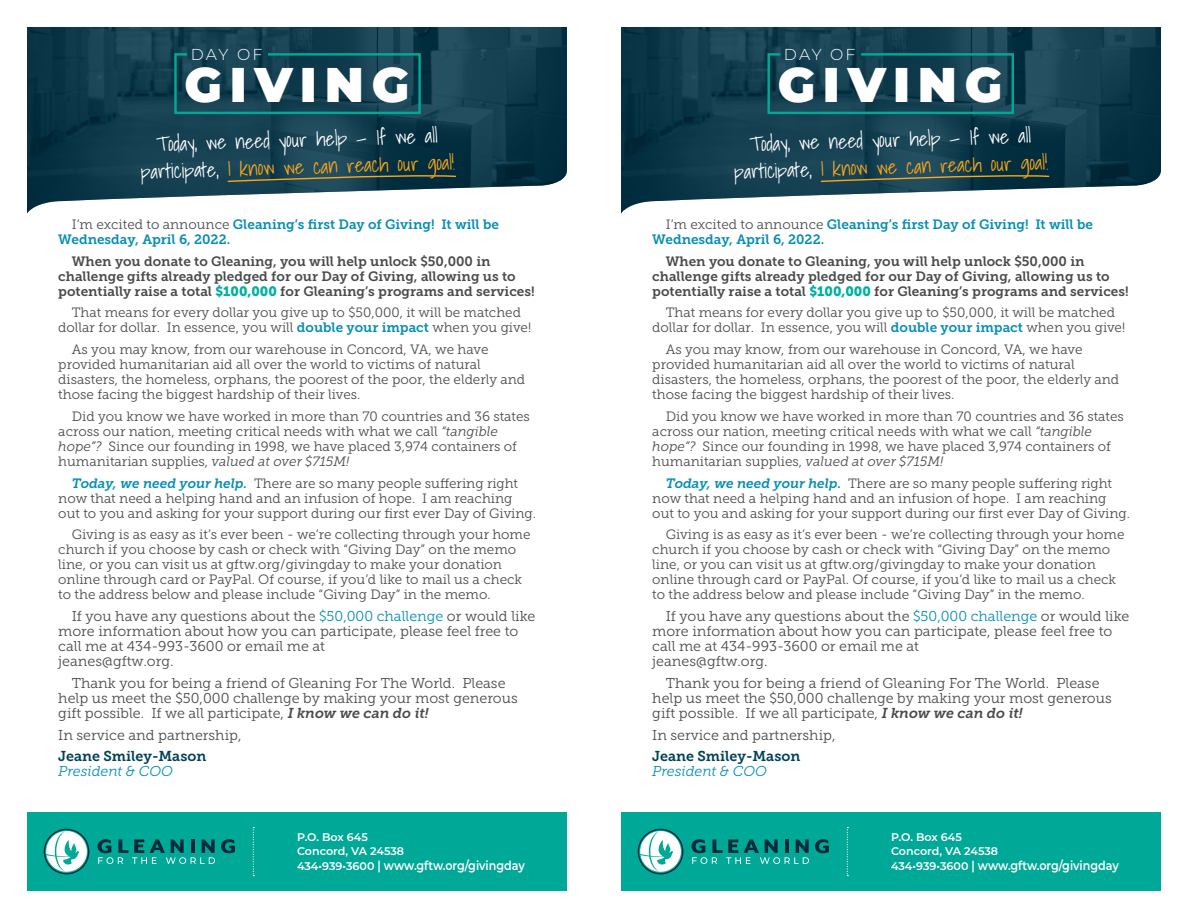
<style>
.page{position:relative;width:1188px;height:918px;background:#fff}
.page>*{position:absolute;margin:0;border:0;box-sizing:border-box;transform-origin:0 0}
.t1{font:900 48.6px "Montserrat";letter-spacing:.16em;color:#fff}
.t2{font:300 20.1px/27.5px "Shadows Into";color:#fff;text-align:center}
.t3{font:300 15.75px "Montserrat";letter-spacing:.13em;color:#fff}
.t4{font:14.25px/15px "Museo Slab 300";color:#494a4b}
.t5{font:14.25px "Museo Slab 700";color:#014154}
.t6{font:italic 14.25px "Museo Slab 300";color:#078eb6}
.t7{font:13.5px/15px "Museo Slab 300";color:#494a4b}
.t8{font:13.5px/15px "Museo Slab 700";color:#494a4b}
.t9{font:13.5px/15px "Museo Slab 700";color:#078eb6}
.t10{font:600 12.6px "Montserrat";color:#fff;scale:.88 1}
.t11{font:600 11.1px/14.1px "Montserrat";letter-spacing:-.005em;color:#fff}
.s1{color:#f9a71b}
.s2{font-family:"Museo Slab 300";color:#494a4b}
.s3{font-family:"Museo Slab 900";color:#00b1a2}
.s4{font-family:"Museo Slab 700";color:#078eb6}
.s5{font-style:italic}
.s6{font-family:"Museo Slab 700";font-style:italic;color:#078eb6}
.s7{color:#078eb6}
.s8{font-family:"Museo Slab 700";font-style:italic}
.s9{font-size:11.1px}
</style>
<div class="page">
<div style="left:27px;top:812px;width:540px;height:79px;background:#00a897"></div>
<div style="left:621px;top:812px;width:540px;height:79px;background:#00a897"></div>
<img style="left:27px;top:27px;width:540px;height:174px">
<img style="left:621px;top:27px;width:540px;height:174px">
<svg style="left:173px;top:52px;width:249px;height:63px;background:#124757"></svg>
<svg style="left:227px;top:174px;width:230px;height:9px;background:#344c46"></svg>
<svg style="left:766px;top:52px;width:249px;height:63px;background:#124857"></svg>
<svg style="left:820px;top:174px;width:230px;height:9px;background:#344c46"></svg>
<div style="left:44px;top:829px;width:45px;height:45px;border:1px solid #002b3d;border-radius:50%"></div>
<svg style="left:46px;top:830px;width:43px;height:42px"></svg>
<div style="left:638px;top:829px;width:45px;height:45px;border:1px solid #002b3d;border-radius:50%"></div>
<svg style="left:640px;top:830px;width:43px;height:42px"></svg>
<svg style="left:221px;top:839px;width:14px;height:14px"></svg>
<svg style="left:815px;top:839px;width:14px;height:14px"></svg>
<svg style="left:97px;top:839px;width:118px;height:25px"></svg>
<svg style="left:691px;top:839px;width:118px;height:25px"></svg>
<svg style="left:253px;top:827px;width:1px;height:49px"></svg>
<svg style="left:847px;top:827px;width:1px;height:49px"></svg>
<p class="t3" style="left:191px;top:43px;width:73px">DAY OF</p>
<p class="t3" style="left:784px;top:43px;width:73px">DAY OF</p>
<h1 class="t1" style="left:185px;top:49px;width:226px">GIVING</h1>
<h1 class="t1" style="left:778px;top:49px;width:226px">GIVING</h1>
<h2 class="t2" style="left:140px;top:131px;width:315px;rotate:-2deg">Today, we need your help — If we all participate, <span class="s1">I know we can reach our goal!</span></h2>
<h2 class="t2" style="left:733px;top:131px;width:315px;rotate:-2deg">Today, we need your help — If we all participate, <span class="s1">I know we can reach our goal!</span></h2>
<p class="t9" style="left:58px;top:217px;width:442px;text-indent:14px"><span class="s2">I’m excited to announce</span> Gleaning’s first Day of Giving! It will be<br>Wednesday, April 6, 2022.</p>
<p class="t8" style="left:58px;top:253px;width:478px;text-indent:14px">When you donate to Gleaning, you will help unlock $50,000 in challenge gifts already pledged for our Day of Giving, allowing us to potentially raise a total <span class="s3">$100,000</span> for Gleaning’s programs and services!</p>
<p class="t7" style="left:58px;top:305px;width:474px;text-align:center">That means for every dollar you give up to $50,000, it will be matched dollar for dollar. In essence, you will <span class="s4">double your impact</span> when you give!</p>
<p class="t7" style="left:58px;top:342px;width:468px;text-indent:14px">As you may know, from our warehouse in Concord, VA, we have provided humanitarian aid all over the world to victims of natural disasters, the homeless, orphans, the poorest of the poor, the elderly and those facing the biggest hardship of their lives.</p>
<p class="t7" style="left:58px;top:409px;width:473px;text-indent:14px">Did you know we have worked in more than 70 countries and 36 states across our nation, meeting critical needs with what we call <span class="s5">“tangible hope”?</span> Since our founding in 1998, we have placed 3,974 containers of humanitarian supplies, <span class="s5">valued at over $715M!</span></p>
<p class="t7" style="left:58px;top:476px;width:479px;text-indent:14px"><span class="s6">Today, we need your help.</span> There are so many people suffering right now that need a helping hand and an infusion of hope. I am reaching out to you and asking for your support during our first ever Day of Giving.</p>
<p class="t7" style="left:58px;top:527px;width:474px;text-indent:14px">Giving is as easy as it’s ever been - we’re collecting through your home church if you choose by cash or check with “Giving Day” on the memo line, or you can visit us at gftw.org/givingday to make your donation online through card or PayPal. Of course, if you’d like to mail us a check to the address below and please include “Giving Day” in the memo.</p>
<p class="t4" style="left:58px;top:609px;width:478px;text-indent:13px">If you have any questions about the <span class="s7">$50,000 challenge</span> or would like more information about how you can participate, please feel free to call me at 434-993-3600 or email me at<br>jeanes@gftw.org.</p>
<p class="t4" style="left:58px;top:676px;width:461px;text-indent:13px">Thank you for being a friend of Gleaning For The World. Please help us meet the $50,000 challenge by making your most generous gift possible. If we all participate, <span class="s8">I know we can do it!</span></p>
<p class="t4" style="left:58px;top:727px;width:185px">In service and partnership,</p>
<p class="t5" style="left:58px;top:748px;width:149px">Jeane Smiley-Mason</p>
<p class="t6" style="left:58px;top:764px;width:116px">President &amp; COO</p>
<p class="t9" style="left:652px;top:217px;width:442px;text-indent:14px"><span class="s2">I’m excited to announce</span> Gleaning’s first Day of Giving! It will be<br>Wednesday, April 6, 2022.</p>
<p class="t8" style="left:652px;top:253px;width:478px;text-indent:14px">When you donate to Gleaning, you will help unlock $50,000 in challenge gifts already pledged for our Day of Giving, allowing us to potentially raise a total <span class="s3">$100,000</span> for Gleaning’s programs and services!</p>
<p class="t7" style="left:652px;top:305px;width:474px;text-align:center">That means for every dollar you give up to $50,000, it will be matched dollar for dollar. In essence, you will <span class="s4">double your impact</span> when you give!</p>
<p class="t7" style="left:652px;top:342px;width:468px;text-indent:14px">As you may know, from our warehouse in Concord, VA, we have provided humanitarian aid all over the world to victims of natural disasters, the homeless, orphans, the poorest of the poor, the elderly and those facing the biggest hardship of their lives.</p>
<p class="t7" style="left:652px;top:409px;width:473px;text-indent:14px">Did you know we have worked in more than 70 countries and 36 states across our nation, meeting critical needs with what we call <span class="s5">“tangible hope”?</span> Since our founding in 1998, we have placed 3,974 containers of humanitarian supplies, <span class="s5">valued at over $715M!</span></p>
<p class="t7" style="left:652px;top:476px;width:479px;text-indent:14px"><span class="s6">Today, we need your help.</span> There are so many people suffering right now that need a helping hand and an infusion of hope. I am reaching out to you and asking for your support during our first ever Day of Giving.</p>
<p class="t7" style="left:652px;top:527px;width:474px;text-indent:14px">Giving is as easy as it’s ever been - we’re collecting through your home church if you choose by cash or check with “Giving Day” on the memo line, or you can visit us at gftw.org/givingday to make your donation online through card or PayPal. Of course, if you’d like to mail us a check to the address below and please include “Giving Day” in the memo.</p>
<p class="t4" style="left:652px;top:609px;width:478px;text-indent:13px">If you have any questions about the <span class="s7">$50,000 challenge</span> or would like more information about how you can participate, please feel free to call me at 434-993-3600 or email me at<br>jeanes@gftw.org.</p>
<p class="t4" style="left:652px;top:676px;width:461px;text-indent:13px">Thank you for being a friend of Gleaning For The World. Please help us meet the $50,000 challenge by making your most generous gift possible. If we all participate, <span class="s8">I know we can do it!</span></p>
<p class="t4" style="left:652px;top:727px;width:185px">In service and partnership,</p>
<p class="t5" style="left:652px;top:748px;width:149px">Jeane Smiley-Mason</p>
<p class="t6" style="left:652px;top:764px;width:116px">President &amp; COO</p>
<p class="t11" style="left:297px;top:830px;width:109px">P.O. Box 645<br>Concord, VA 24538</p>
<p class="t10" style="left:297px;top:856px;width:260px"><span class="s9">434•939•3600</span> | www.gftw.org/givingday</p>
<p class="t11" style="left:891px;top:830px;width:109px">P.O. Box 645<br>Concord, VA 24538</p>
<p class="t10" style="left:891px;top:856px;width:260px"><span class="s9">434•939•3600</span> | www.gftw.org/givingday</p>
</div>
